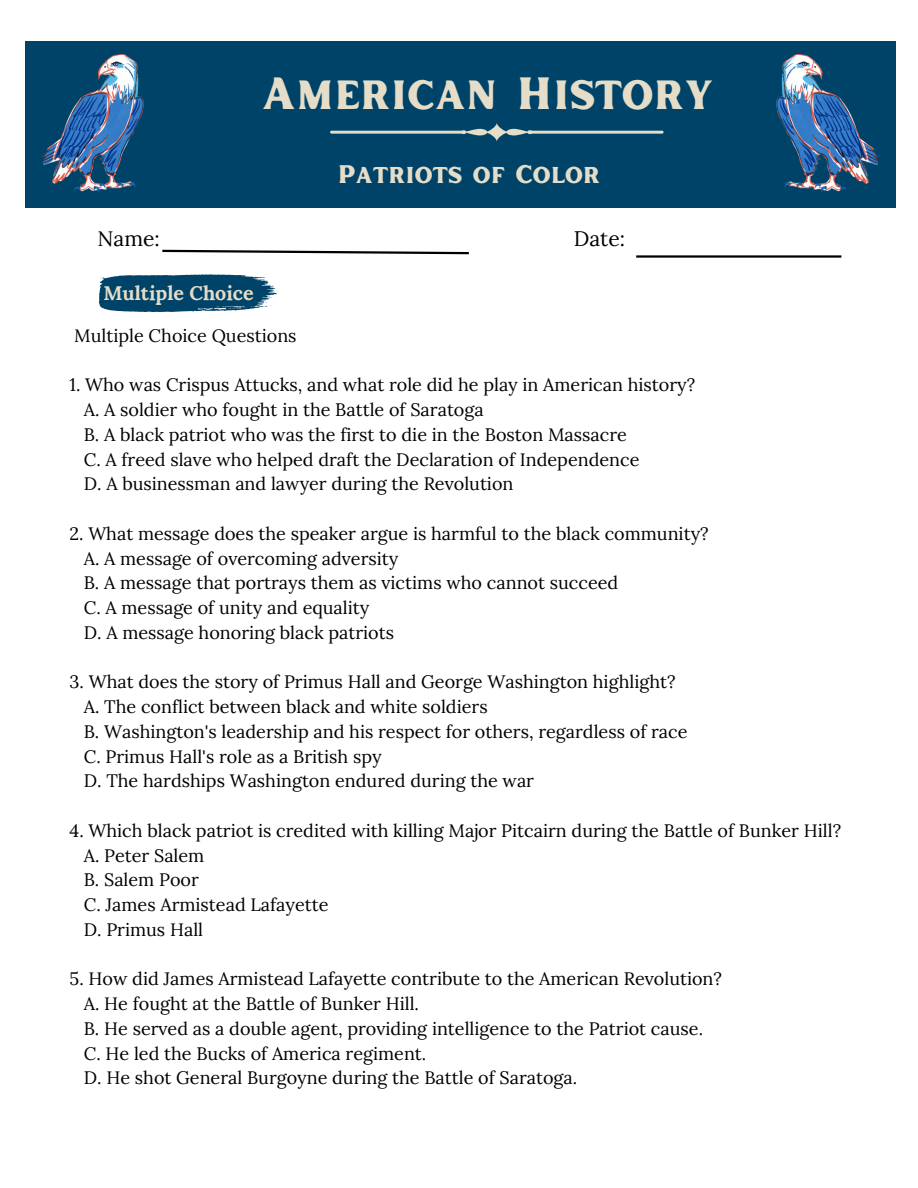
<style>
.page{position:relative;width:918px;height:1188px;background:#fff}
.page>*{position:absolute;margin:0;border:0;box-sizing:border-box;transform-origin:0 0}
.t1{font:45.15px "Inlander Smooth";color:#e5ddc8}
.t2{font:25.35px "Inlander Smooth";color:#e5ddc8}
.t3{font:21px "Lora";color:#000}
.t4{font:700 19.8px "Lora";color:#e5ddc8}
.t5{font:18px "Lora";color:#000}
</style>
<div class="page">
<div style="left:25px;top:41px;width:871px;height:167px;background:#004369"></div>
<svg style="left:484px;top:123px;width:26px;height:19px"></svg>
<svg style="left:506px;top:129px;width:27px;height:6px"></svg>
<svg style="left:461px;top:129px;width:26px;height:6px"></svg>
<hr style="left:530px;top:131px;width:134px;height:3px;background:#e5ddc8">
<hr style="left:330px;top:131px;width:134px;height:3px;background:#e5ddc8">
<img style="left:42px;top:54px;width:102px;height:137px">
<img style="left:777px;top:54px;width:102px;height:137px">
<svg style="left:162px;top:249px;width:307px;height:6px"></svg>
<hr style="left:636px;top:255px;width:205px;height:3px;background:#000">
<svg style="left:99px;top:274px;width:178px;height:38px;background:#245e7e"></svg>
<p class="t1" style="left:261px;top:61px;width:454px">American History</p>
<p class="t2" style="left:337px;top:156px;width:265px">Patriots of Color</p>
<p class="t3" style="left:98px;top:225px;width:64px">Name:</p>
<p class="t3" style="left:574px;top:225px;width:53px">Date:</p>
<p class="t4" style="left:103px;top:280px;width:152px">Multiple Choice</p>
<p class="t5" style="left:74px;top:324px;width:224px">Multiple Choice Questions</p>
<h1 class="t5" style="left:70px;top:373px;width:627px">1. Who was Crispus Attucks, and what role did he play in American history?</h1>
<p class="t5" style="left:84px;top:398px;width:401px">A. A soldier who fought in the Battle of Saratoga</p>
<h2 class="t5" style="left:84px;top:423px;width:545px">B. A black patriot who was the first to die in the Boston Massacre</h2>
<p class="t5" style="left:84px;top:447px;width:557px">C. A freed slave who helped draft the Declaration of Independence</p>
<h4 class="t5" style="left:84px;top:472px;width:431px">D. A businessman and lawyer during the Revolution</h4>
<p class="t5" style="left:70px;top:522px;width:641px">2. What message does the speaker argue is harmful to the black community?</p>
<p class="t5" style="left:84px;top:546px;width:316px">A. A message of overcoming adversity</p>
<p class="t5" style="left:84px;top:571px;width:536px">B. A message that portrays them as victims who cannot succeed</p>
<h3 class="t5" style="left:84px;top:596px;width:287px">C. A message of unity and equality</h3>
<p class="t5" style="left:84px;top:621px;width:312px">D. A message honoring black patriots</p>
<p class="t5" style="left:70px;top:670px;width:608px">3. What does the story of Primus Hall and George Washington highlight?</p>
<p class="t5" style="left:84px;top:695px;width:405px">A. The conflict between black and white soldiers</p>
<p class="t5" style="left:84px;top:720px;width:605px">B. Washington's leadership and his respect for others, regardless of race</p>
<p class="t5" style="left:84px;top:744px;width:299px">C. Primus Hall's role as a British spy</p>
<p class="t5" style="left:84px;top:769px;width:452px">D. The hardships Washington endured during the war</p>
<p class="t5" style="left:70px;top:819px;width:773px">4. Which black patriot is credited with killing Major Pitcairn during the Battle of Bunker Hill?</p>
<p class="t5" style="left:84px;top:843px;width:122px">A. Peter Salem</p>
<p class="t5" style="left:84px;top:868px;width:117px">B. Salem Poor</p>
<p class="t5" style="left:84px;top:893px;width:246px">C. James Armistead Lafayette</p>
<p class="t5" style="left:84px;top:918px;width:121px">D. Primus Hall</p>
<p class="t5" style="left:70px;top:967px;width:654px">5. How did James Armistead Lafayette contribute to the American Revolution?</p>
<p class="t5" style="left:84px;top:992px;width:337px">A. He fought at the Battle of Bunker Hill.</p>
<p class="t5" style="left:84px;top:1017px;width:621px">B. He served as a double agent, providing intelligence to the Patriot cause.</p>
<p class="t5" style="left:84px;top:1041px;width:344px">C. He led the Bucks of America regiment.</p>
<p class="t5" style="left:84px;top:1066px;width:495px">D. He shot General Burgoyne during the Battle of Saratoga.</p>
</div>
